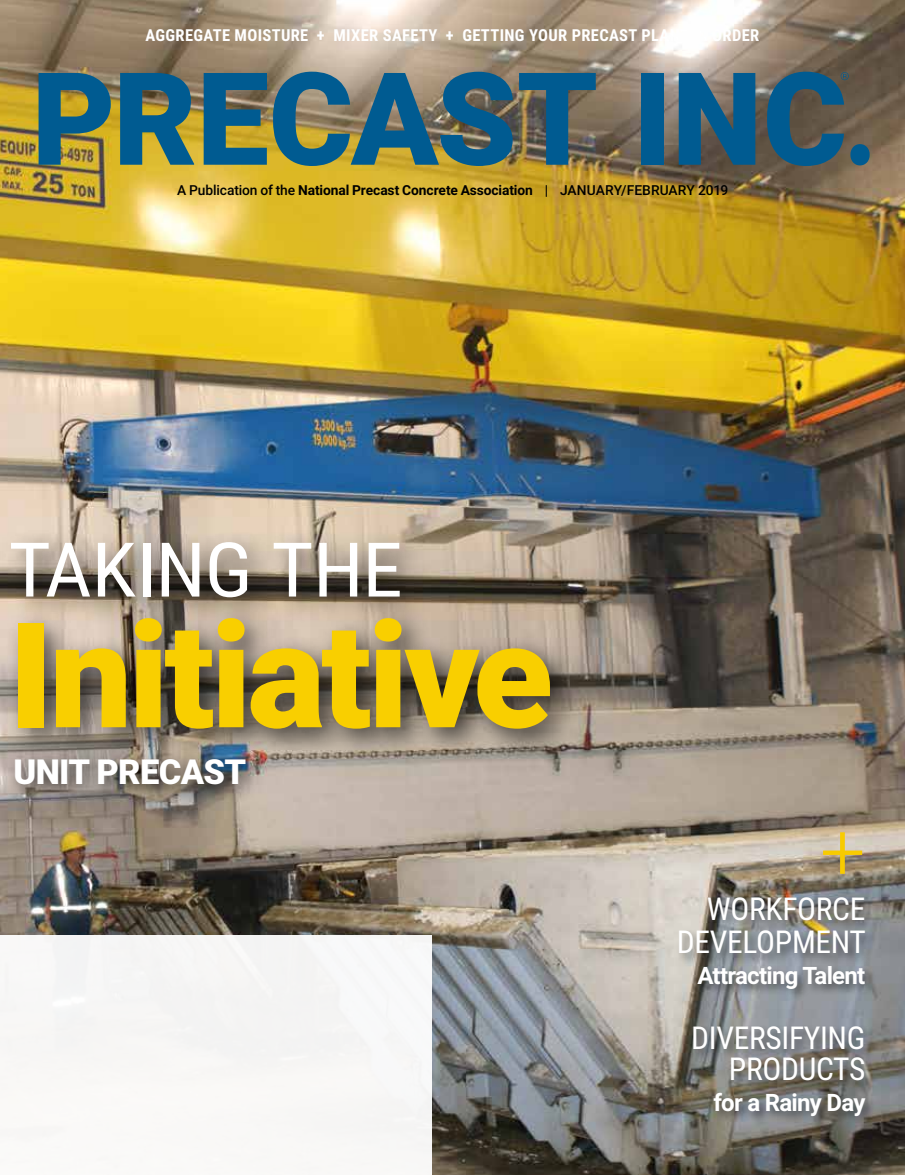
<style>
.page{position:relative;width:905px;height:1175px;background:#fff}
.page>*{position:absolute;margin:0;border:0;box-sizing:border-box;transform-origin:0 0}
.t1{font:900 146.55px "Roboto";letter-spacing:-.03em;color:#f9cf00}
.t2{font:900 129px "Roboto";letter-spacing:-.005em;color:#005b91}
.t3{font:300 80.1px "Roboto";color:#f8cb00}
.t4{font:75.45px "Roboto Condensed";letter-spacing:-.015em;color:#fff;scale:1.08 1}
.t5{font:900 34.5px "Roboto";letter-spacing:-.02em;color:#fff}
.t6{font:31.5px/33px "Roboto Condensed";letter-spacing:-.01em;color:#fff;text-align:right}
.t7{font:700 24px "Roboto";letter-spacing:-.03em;color:#fff}
.t8{font:700 16.5px "Roboto Condensed";letter-spacing:.02em;color:#fff}
.t9{font:500 13.8px "Roboto";letter-spacing:-.005em;color:#000}
.s1{font-weight:700}
</style>
<div class="page">
<img style="left:0;top:0;width:904px;height:1174px">
<div style="left:0;top:935px;width:432px;height:239px;background:#f8f7f6"></div>
<svg style="left:840px;top:72px;width:8px;height:8px"></svg>
<div style="left:0;top:530px;width:581px;height:230px;background:#000;opacity:.67"></div>
<div style="left:676px;top:895px;width:201px;height:232px;background:#000;opacity:.47"></div>
<div style="left:5px;top:749px;width:260px;height:55px;background:#000;opacity:.75"></div>
<p class="t8" style="left:146px;top:24px;width:615px">AGGREGATE MOISTURE + MIXER SAFETY + GETTING YOUR PRECAST PLANT IN ORDER</p>
<h2 class="t2" style="left:32px;top:28px;width:846px">PRECAST INC.</h2>
<p class="t9" style="left:177px;top:181px;width:552px">A Publication of the <span class="s1">National Precast Concrete Association</span> | JANUARY/FEBRUARY 2019</p>
<h3 class="t4" style="left:9px;top:517px;width:366px">TAKING THE</h3>
<h1 class="t1" style="left:9px;top:572px;width:545px">Initiative</h1>
<h3 class="t5" style="left:14px;top:747px;width:234px">UNIT PRECAST</h3>
<h3 class="t3" style="left:820px;top:795px;width:47px">+</h3>
<h3 class="t6" style="left:677px;top:891px;width:191px">WORKFORCE<br>DEVELOPMENT</h3>
<h3 class="t7" style="left:697px;top:958px;width:169px">Attracting Talent</h3>
<h3 class="t6" style="left:691px;top:1020px;width:176px;line-height:31.5px">DIVERSIFYING<br>PRODUCTS</h3>
<h3 class="t7" style="left:713px;top:1085px;width:153px">for a Rainy Day</h3>
</div>
